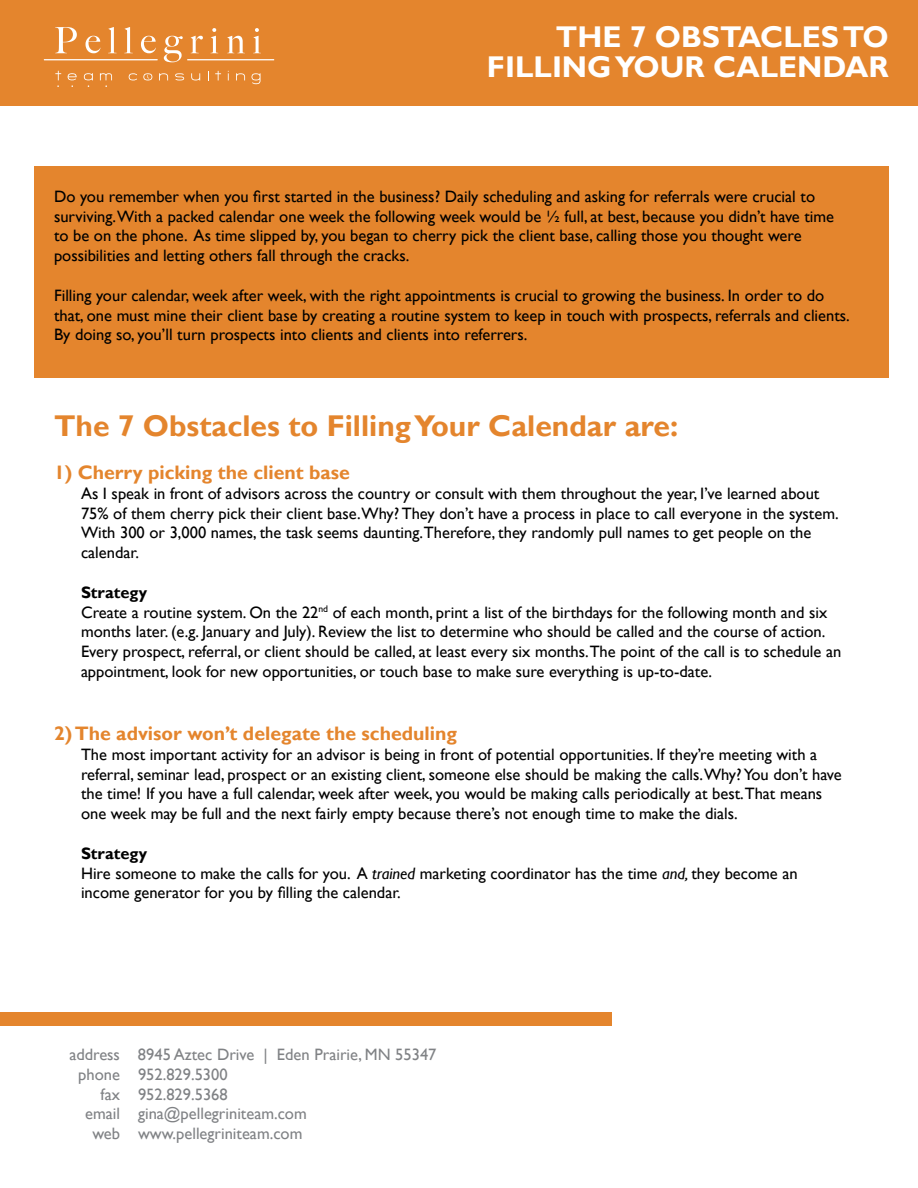
<style>
.page{position:relative;width:918px;height:1188px;background:#fff}
.page>*{position:absolute;margin:0;border:0;box-sizing:border-box;transform-origin:0 0}
.t1{font:700 30px "Gill Sans";color:#e4852d}
.t2{font:700 30px/30px "Gill Sans";color:#fff;text-align:right}
.t3{font:700 19.5px "Gill Sans";color:#e4852d}
.t4{font:16.5px/19.8px "Gill Sans";color:#000}
.t5{font:16.5px "Gill Sans";color:#808285}
.s1{font-weight:700}
.s2{font-style:italic}
</style>
<div class="page">
<div style="left:0;top:0;width:918px;height:106px;background:#e4852d"></div>
<svg style="left:129px;top:73px;width:8px;height:7px"></svg>
<svg style="left:159px;top:73px;width:9px;height:7px"></svg>
<svg style="left:175px;top:73px;width:9px;height:7px"></svg>
<svg style="left:191px;top:73px;width:9px;height:7px"></svg>
<svg style="left:215px;top:71px;width:6px;height:9px"></svg>
<svg style="left:236px;top:73px;width:9px;height:7px"></svg>
<svg style="left:252px;top:73px;width:9px;height:11px"></svg>
<svg style="left:55px;top:27px;width:22px;height:26px"></svg>
<svg style="left:86px;top:36px;width:15px;height:17px"></svg>
<svg style="left:108px;top:27px;width:9px;height:26px"></svg>
<svg style="left:124px;top:27px;width:9px;height:26px"></svg>
<svg style="left:141px;top:36px;width:15px;height:17px"></svg>
<hr style="left:44px;top:59px;width:114px;height:1px;background:#fff">
<svg style="left:143px;top:73px;width:9px;height:7px"></svg>
<svg style="left:164px;top:28px;width:110px;height:34px"></svg>
<svg style="left:55px;top:71px;width:6px;height:16px"></svg>
<svg style="left:68px;top:73px;width:9px;height:14px"></svg>
<svg style="left:84px;top:73px;width:9px;height:14px"></svg>
<svg style="left:100px;top:73px;width:12px;height:14px"></svg>
<div style="left:0;top:1012px;width:612px;height:14px;background:#e4852d"></div>
<div style="left:34px;top:166px;width:855px;height:212px;background:#e4852d"></div>
<h1 class="t2" style="left:487px;top:23px;width:403px">THE 7 OBSTACLES TO<br>FILLING YOUR CALENDAR</h1>
<p class="t4" style="left:54px;top:187px;width:782px">Do you remember when you first started in the business? Daily scheduling and asking for referrals were crucial to surviving.With a packed calendar one week the following week would be ½ full, at best, because you didn’t have time to be on the phone. As time slipped by, you began to cherry pick the client base, calling those you thought were possibilities and letting others fall through the cracks.</p>
<p class="t4" style="left:54px;top:286px;width:797px">Filling your calendar, week after week, with the right appointments is crucial to growing the business. In order to do that, one must mine their client base by creating a routine system to keep in touch with prospects, referrals and clients.<br>By doing so, you’ll turn prospects into clients and clients into referrers.</p>
<h1 class="t1" style="left:54px;top:408px;width:626px">The 7 Obstacles to Filling Your Calendar are:</h1>
<p class="t3" style="left:54px;top:461px;width:297px">1) Cherry picking the client base</p>
<p class="t4" style="left:81px;top:484px;width:759px">As I speak in front of advisors across the country or consult with them throughout the year, I’ve learned about 75% of them cherry pick their client base.Why? They don’t have a process in place to call everyone in the system.<br>With 300 or 3,000 names, the task seems daunting.Therefore, they randomly pull names to get people on the calendar.</p>
<p class="t4" style="left:81px;top:583px;width:762px"><span class="s1">Strategy<br></span>Create a routine system. On the 22<sup>nd</sup> of each month, print a list of the birthdays for the following month and six months later. (e.g. January and July). Review the list to determine who should be called and the course of action.<br>Every prospect, referral, or client should be called, at least every six months.The point of the call is to schedule an appointment, look for new opportunities, or touch base to make sure everything is up-to-date.</p>
<p class="t3" style="left:54px;top:722px;width:405px">2) The advisor won’t delegate the scheduling</p>
<p class="t4" style="left:81px;top:745px;width:762px">The most important activity for an advisor is being in front of potential opportunities. If they’re meeting with a referral, seminar lead, prospect or an existing client, someone else should be making the calls.Why? You don’t have the time! If you have a full calendar, week after week, you would be making calls periodically at best.That means one week may be full and the next fairly empty because there’s not enough time to make the dials.</p>
<p class="t4" style="left:81px;top:844px;width:718px"><span class="s1">Strategy<br></span>Hire someone to make the calls for you. A <span class="s2">trained</span> marketing coordinator has the time <span class="s2">and,</span> they become an income generator for you by filling the calendar.</p>
<p class="t5" style="left:69px;top:1045px;width:369px">address 8945 Aztec Drive | Eden Prairie, MN 55347</p>
<p class="t5" style="left:78px;top:1065px;width:151px">phone 952.829.5300</p>
<p class="t5" style="left:101px;top:1084px;width:129px">fax 952.829.5368</p>
<p class="t5" style="left:85px;top:1104px;width:223px">email gina@pellegriniteam.com</p>
<p class="t5" style="left:92px;top:1124px;width:212px">web www.pellegriniteam.com</p>
</div>
